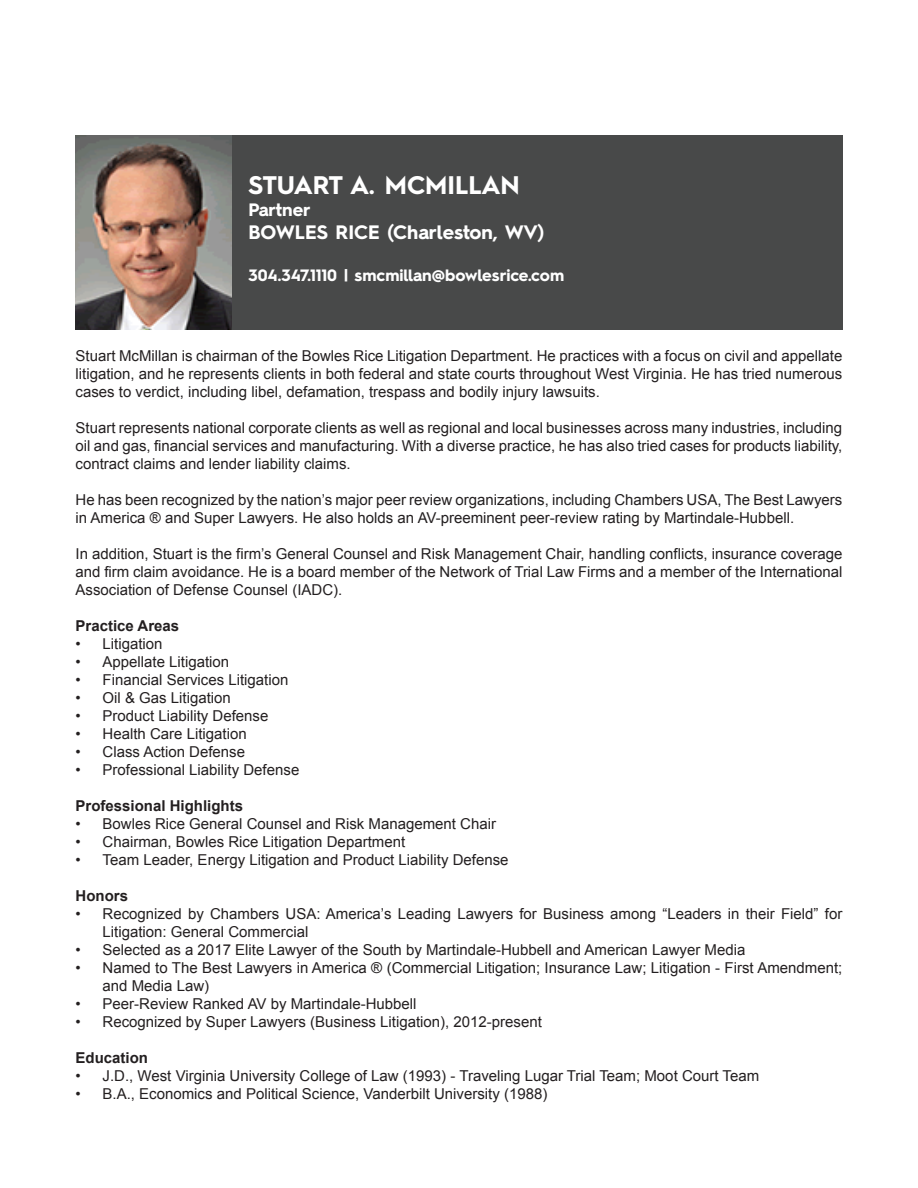
<style>
.page{position:relative;width:918px;height:1188px;background:#fff}
.page>*{position:absolute;margin:0;border:0;box-sizing:border-box;transform-origin:0 0}
.paperSpeaker{font:700 25.5px "Hurme Geometric Sans 2";color:#fff}
.paperSpeaker-2{font:700 19.5px "Hurme Geometric Sans 2";color:#fff}
.paperSpeaker-3{font:700 18px "Hurme Geometric Sans 2";color:#fff}
.paperSpeaker-4{font:700 16.5px "Hurme Geometric Sans 2";letter-spacing:-.01em;color:#fff}
.paperArticle{font:15px/18px "Arial";color:#231f20;text-align:justify}
.paperArticle-2{font:700 15px "Arial";color:#231f20}
</style>
<div class="page">
<div style="left:76px;top:135px;width:766px;height:195px;background:#484949"></div>
<img style="left:76px;top:135px;width:156px;height:195px">
<p class="paperSpeaker" style="left:248px;top:168px;width:273px">STUART A. MCMILLAN</p>
<p class="paperSpeaker-3" style="left:248px;top:197px;width:64px">Partner</p>
<p class="paperSpeaker-2" style="left:248px;top:219px;width:297px">BOWLES RICE (Charleston, WV)</p>
<p class="paperSpeaker-4" style="left:248px;top:263px;width:317px">304.347.1110 | smcmillan@bowlesrice.com</p>
<p class="paperArticle" style="left:76px;top:347px;width:768px">Stuart McMillan is chairman of the Bowles Rice Litigation Department. He practices with a focus on civil and appellate litigation, and he represents clients in both federal and state courts throughout West Virginia. He has tried numerous cases to verdict, including libel, defamation, trespass and bodily injury lawsuits.</p>
<p class="paperArticle" style="left:76px;top:419px;width:768px">Stuart represents national corporate clients as well as regional and local businesses across many industries, including oil and gas, financial services and manufacturing. With a diverse practice, he has also tried cases for products liability, contract claims and lender liability claims.</p>
<p class="paperArticle" style="left:76px;top:491px;width:768px">He has been recognized by the nation’s major peer review organizations, including Chambers USA, The Best Lawyers in America ® and Super Lawyers. He also holds an AV-preeminent peer-review rating by Martindale-Hubbell.</p>
<p class="paperArticle" style="left:76px;top:545px;width:768px">In addition, Stuart is the firm’s General Counsel and Risk Management Chair, handling conflicts, insurance coverage and firm claim avoidance. He is a board member of the Network of Trial Law Firms and a member of the International Association of Defense Counsel (IADC).</p>
<p class="paperArticle-2" style="left:76px;top:616px;width:105px">Practice Areas</p>
<p class="paperArticle" style="left:76px;top:635px;width:89px">• Litigation</p>
<p class="paperArticle" style="left:76px;top:653px;width:155px">• Appellate Litigation</p>
<p class="paperArticle" style="left:76px;top:671px;width:214px">• Financial Services Litigation</p>
<p class="paperArticle" style="left:76px;top:689px;width:157px">• Oil &amp; Gas Litigation</p>
<p class="paperArticle" style="left:76px;top:707px;width:194px">• Product Liability Defense</p>
<p class="paperArticle" style="left:76px;top:725px;width:173px">• Health Care Litigation</p>
<p class="paperArticle" style="left:76px;top:743px;width:171px">• Class Action Defense</p>
<p class="paperArticle" style="left:76px;top:761px;width:225px">• Professional Liability Defense</p>
<p class="paperArticle-2" style="left:76px;top:796px;width:169px">Professional Highlights</p>
<p class="paperArticle" style="left:76px;top:815px;width:422px">• Bowles Rice General Counsel and Risk Management Chair</p>
<p class="paperArticle" style="left:76px;top:833px;width:331px">• Chairman, Bowles Rice Litigation Department</p>
<p class="paperArticle" style="left:76px;top:851px;width:435px">• Team Leader, Energy Litigation and Product Liability Defense</p>
<p class="paperArticle-2" style="left:76px;top:886px;width:54px">Honors</p>
<p class="paperArticle" style="left:103px;top:905px;width:741px;text-indent:-27px">• Recognized by Chambers USA: America’s Leading Lawyers for Business among “Leaders in their Field” for<br>Litigation: General Commercial</p>
<p class="paperArticle" style="left:76px;top:941px;width:671px">• Selected as a 2017 Elite Lawyer of the South by Martindale-Hubbell and American Lawyer Media</p>
<p class="paperArticle" style="left:103px;top:959px;width:741px;text-indent:-27px">• Named to The Best Lawyers in America ® (Commercial Litigation; Insurance Law; Litigation - First Amendment; and Media Law)</p>
<p class="paperArticle" style="left:76px;top:995px;width:343px">• Peer-Review Ranked AV by Martindale-Hubbell</p>
<p class="paperArticle" style="left:76px;top:1013px;width:468px">• Recognized by Super Lawyers (Business Litigation), 2012-present</p>
<p class="paperArticle-2" style="left:76px;top:1048px;width:74px">Education</p>
<p class="paperArticle" style="left:76px;top:1067px;width:685px">• J.D., West Virginia University College of Law (1993) - Traveling Lugar Trial Team; Moot Court Team</p>
<p class="paperArticle" style="left:76px;top:1085px;width:473px">• B.A., Economics and Political Science, Vanderbilt University (1988)</p>
</div>
